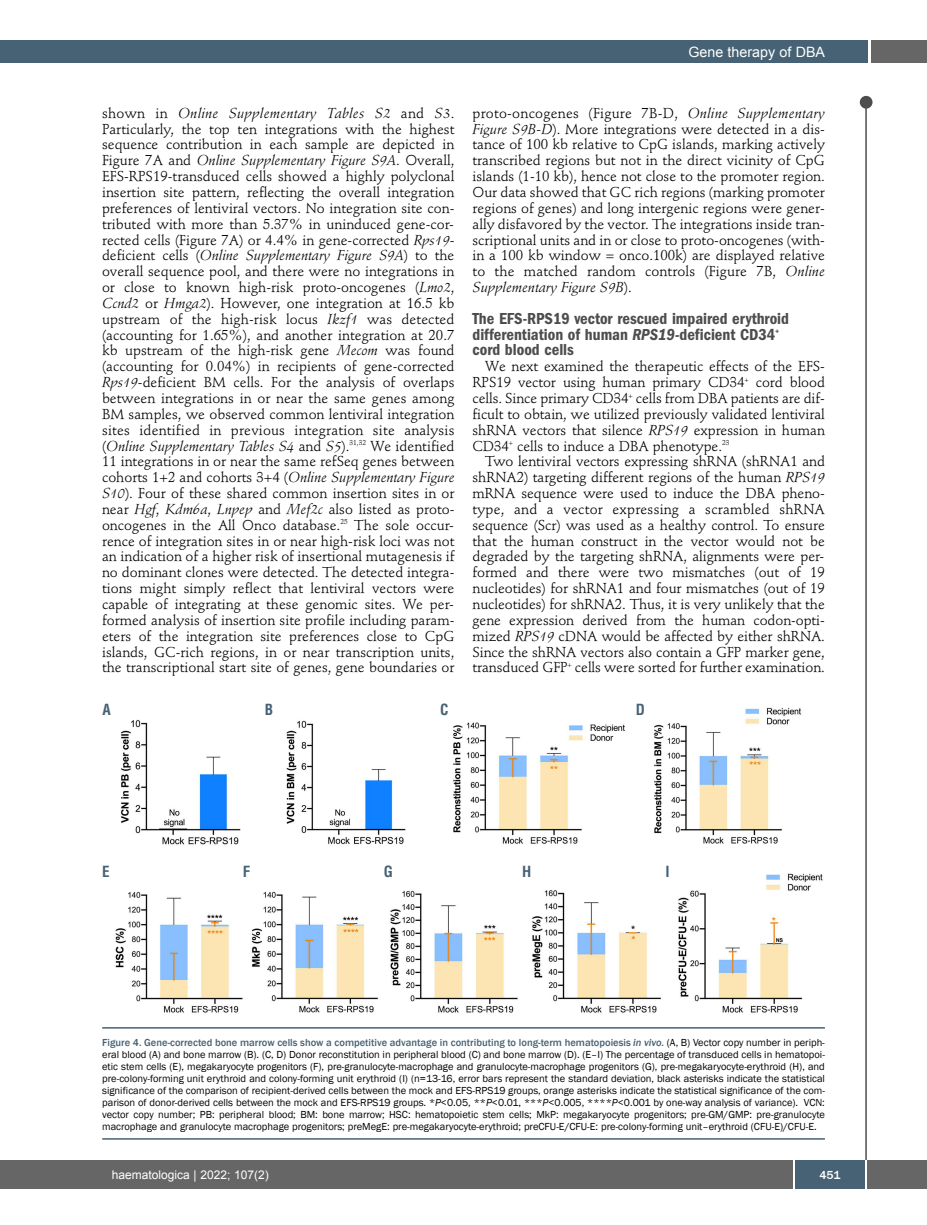
<style>
.page{position:relative;width:927px;height:1225px;background:#fff}
.page>*{position:absolute;margin:0;border:0;box-sizing:border-box;transform-origin:0 0}
.t1{font:600 condensed 16.5px/15.9px "Franklin Gothic";color:#4d4d4d}
.t2{font:700 condensed 15px "Helvetica";color:#466274}
.t3{font:14.25px/15.9px "Stempel Schneidler";color:#000;text-align:justify}
.t4{font:14.25px "Arial";color:#fff}
.t5{font:12px "Arial";color:#fff}
.t6{font:500 12px "Franklin Gothic";color:#fff}
.t7{font:10.5px/12px "Franklin Gothic";color:#000;text-align:justify}
.s1{font-style:italic}
.s2{font-weight:500;color:#466274}
.s3{font-weight:500;font-style:italic;color:#466274}
</style>
<div class="page">
<div style="left:860px;top:96px;width:12px;height:13px;background:#4d4d4d;border-radius:50%"></div>
<hr style="left:865px;top:98px;width:2px;height:1062px;background:#4d4d4d">
<div style="left:871px;top:40px;width:56px;height:22px;background:#666"></div>
<div style="left:18px;top:40px;width:849px;height:22px;background:#466274"></div>
<div style="left:17px;top:1160px;width:910px;height:28px;background:#666"></div>
<div style="left:795px;top:1160px;width:70px;height:28px;background:#466274"></div>
<hr style="left:793px;top:1160px;width:2px;height:28px;background:#fff">
<hr style="left:865px;top:1160px;width:2px;height:28px;background:#fff">
<div style="left:0;top:40px;width:19px;height:22px;background:#466274"></div>
<div style="left:0;top:1160px;width:18px;height:28px;background:#666"></div>
<img style="left:115px;top:707px;width:708px;height:306px">
<hr style="left:102px;top:1027px;width:723px;height:1px;background:#466274">
<hr style="left:102px;top:1138px;width:723px;height:1px;background:#466274">
<p class="t4" style="left:688px;top:44px;width:138px">Gene therapy of DBA</p>
<p class="t3" style="left:102px;top:106px;width:354px">shown in <span class="s1">Online Supplementary Tables S2</span> and <span class="s1">S3</span>.<br>Particularly, the top ten integrations with the highest sequence contribution in each sample are depicted in Figure 7A and <span class="s1">Online Supplementary Figure S9A</span>. Overall, EFS-RPS19-transduced cells showed a highly polyclonal insertion site pattern, reflecting the overall integration preferences of lentiviral vectors. No integration site con&shy;tributed with more than 5.37% in uninduced gene-cor&shy;rected cells (Figure 7A) or 4.4% in gene-corrected <span class="s1">Rps19</span>- deficient cells (<span class="s1">Online Supplementary Figure S9A</span>) to the overall sequence pool, and there were no integrations in or close to known high-risk proto-oncogenes (<span class="s1">Lmo2</span>, <span class="s1">Ccnd2</span> or <span class="s1">Hmga2</span>). However, one integration at 16.5 kb upstream of the high-risk locus <span class="s1">Ikzf1</span> was detected (accounting for 1.65%), and another integration at 20.7 kb upstream of the high-risk gene <span class="s1">Mecom</span> was found (accounting for 0.04%) in recipients of gene-corrected <span class="s1">Rps19</span>-deficient BM cells. For the analysis of overlaps between integrations in or near the same genes among BM samples, we observed common lentiviral integration sites identified in previous integration site analysis (<span class="s1">Online Supplementary Tables S4</span> and <span class="s1">S5</span>).<sup>31,32</sup> We identified 11 integrations in or near the same refSeq genes between cohorts 1+2 and cohorts 3+4 (<span class="s1">Online Supplementary Figure S10</span>). Four of these shared common insertion sites in or near <span class="s1">Hgf</span>, <span class="s1">Kdm6a</span>, <span class="s1">Lnpep</span> and <span class="s1">Mef2c</span> also listed as proto&shy;oncogenes in the All Onco database.<sup>25</sup> The sole occur&shy;rence of integration sites in or near high-risk loci was not an indication of a higher risk of insertional mutagenesis if no dominant clones were detected. The detected integra&shy;tions might simply reflect that lentiviral vectors were capable of integrating at these genomic sites. We per&shy;formed analysis of insertion site profile including param&shy;eters of the integration site preferences close to CpG islands, GC-rich regions, in or near transcription units, the transcriptional start site of genes, gene boundaries or</p>
<p class="t3" style="left:472px;top:106px;width:354px">proto-oncogenes (Figure 7B-D, <span class="s1">Online Supplementary Figure S9B-D</span>). More integrations were detected in a dis&shy;tance of 100 kb relative to CpG islands, marking actively transcribed regions but not in the direct vicinity of CpG islands (1-10 kb), hence not close to the promoter region.<br>Our data showed that GC rich regions (marking promoter regions of genes) and long intergenic regions were gener&shy;ally disfavored by the vector. The integrations inside tran&shy;scriptional units and in or close to proto-oncogenes (with&shy;in a 100 kb window = onco.100k) are displayed relative to the matched random controls (Figure 7B, <span class="s1">Online Supplementary Figure S9B</span>).</p>
<p class="t1" style="left:472px;top:312px;width:318px">The EFS-RPS19 vector rescued impaired erythroid differentiation of human <span class="s1">RPS19-</span>deficient CD34<sup>+ </sup>cord blood cells</p>
<p class="t3" style="left:472px;top:360px;width:354px;text-indent:13px">We next examined the therapeutic effects of the EFS-RPS19 vector using human primary CD34<sup>+</sup> cord blood cells. Since primary CD34<sup>+</sup> cells from DBA patients are dif&shy;ficult to obtain, we utilized previously validated lentiviral shRNA vectors that silence <span class="s1">RPS19</span> expression in human CD34<sup>+</sup> cells to induce a DBA phenotype.<sup>23</sup></p>
<p class="t3" style="left:472px;top:455px;width:354px;text-indent:13px">Two lentiviral vectors expressing shRNA (shRNA1 and shRNA2) targeting different regions of the human <span class="s1">RPS19 </span>mRNA sequence were used to induce the DBA pheno&shy;type, and a vector expressing a scrambled shRNA sequence (Scr) was used as a healthy control. To ensure that the human construct in the vector would not be degraded by the targeting shRNA, alignments were per&shy;formed and there were two mismatches (out of 19 nucleotides) for shRNA1 and four mismatches (out of 19 nucleotides) for shRNA2. Thus, it is very unlikely that the gene expression derived from the human codon-opti&shy;mized <span class="s1">RPS19</span> cDNA would be affected by either shRNA.<br>Since the shRNA vectors also contain a GFP marker gene, transduced GFP<sup>+</sup> cells were sorted for further examination.</p>
<p class="t2" style="left:103px;top:704px;width:10px">A</p>
<p class="t2" style="left:265px;top:704px;width:10px">B</p>
<p class="t2" style="left:440px;top:704px;width:10px">C</p>
<p class="t2" style="left:636px;top:704px;width:11px">D</p>
<p class="t2" style="left:102px;top:865px;width:9px">E</p>
<p class="t2" style="left:243px;top:865px;width:9px">F</p>
<p class="t2" style="left:384px;top:865px;width:11px">G</p>
<p class="t2" style="left:522px;top:865px;width:11px">H</p>
<p class="t2" style="left:665px;top:865px;width:6px">I</p>
<p class="t7" style="left:102px;top:1036px;width:724px"><span class="s2">Figure 4. Gene-corrected bone marrow cells show a competitive advantage in contributing to long-term hematopoiesis</span> <span class="s3">in vivo</span><span class="s2">.</span> (A, B) Vector copy number in periph&shy;eral blood (A) and bone marrow (B). (C, D) Donor reconstitution in peripheral blood (C) and bone marrow (D). (E–I) The percentage of transduced cells in hematopoi&shy;etic stem cells (E), megakaryocyte progenitors (F), pre-granulocyte-macrophage and granulocyte-macrophage progenitors (G), pre-megakaryocyte-erythroid (H), and pre-colony-forming unit erythroid and colony-forming unit erythroid (I) (n=13-16, error bars represent the standard deviation, black asterisks indicate the statistical significance of the comparison of recipient-derived cells between the mock and EFS-RPS19 groups, orange asterisks indicate the statistical significance of the com&shy;parison of donor-derived cells between the mock and EFS-RPS19 groups. *<span class="s1">P</span>&lt;0.05, **<span class="s1">P</span>&lt;0.01, ***<span class="s1">P</span>&lt;0.005, ****<span class="s1">P</span>&lt;0.001 by one-way analysis of variance). VCN: vector copy number; PB: peripheral blood; BM: bone marrow; HSC: hematopoietic stem cells; MkP: megakaryocyte progenitors; pre-GM/GMP: pre-granulocyte macrophage and granulocyte macrophage progenitors; preMegE: pre-megakaryocyte-erythroid; preCFU-E/CFU-E: pre-colony-forming unit–erythroid (CFU-E)/CFU-E.</p>
<p class="t5" style="left:112px;top:1168px;width:158px">haematologica | 2022; 107(2)</p>
<p class="t6" style="left:820px;top:1167px;width:22px">451</p>
</div>
